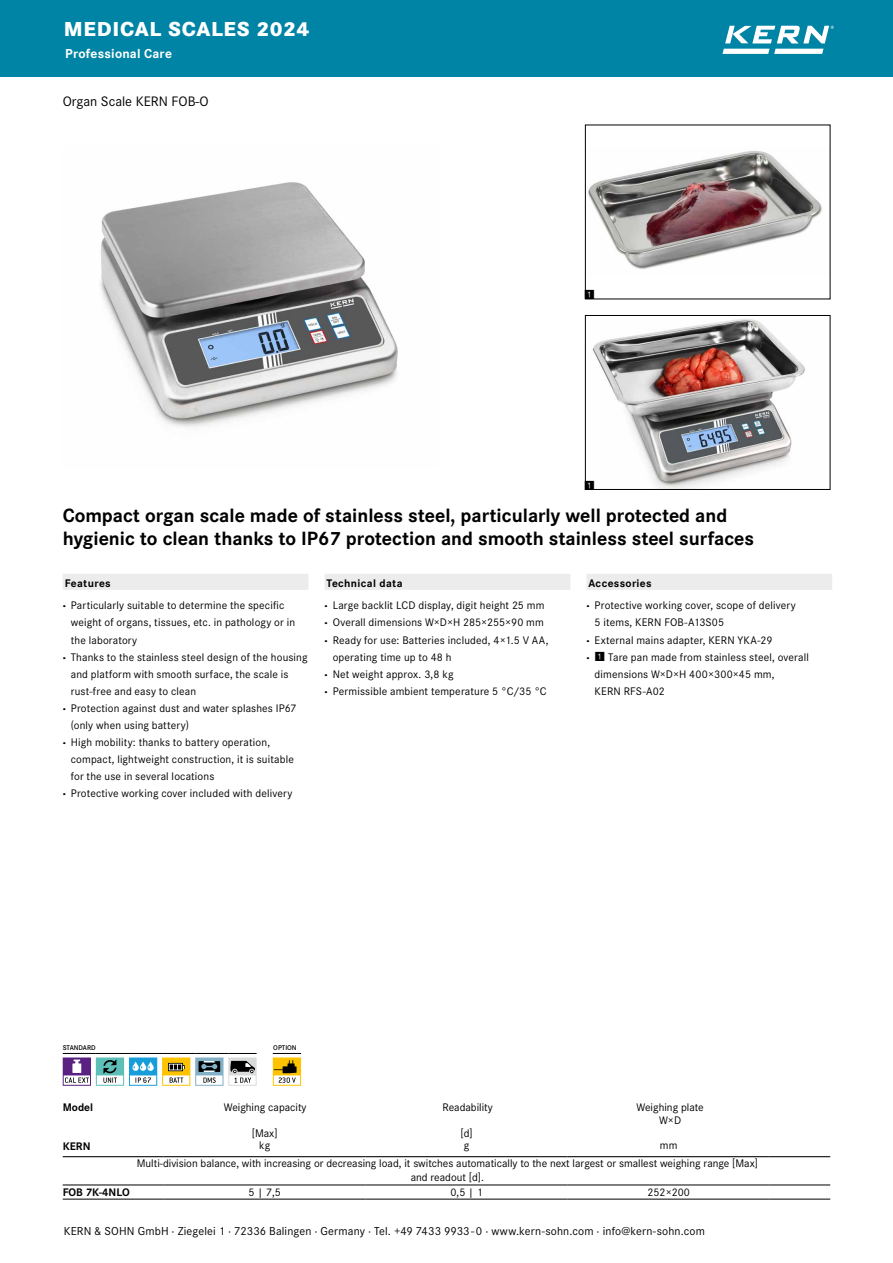
<style>
.page{position:relative;width:893px;height:1263px;background:#fff}
.page>*{position:absolute;margin:0;border:0;box-sizing:border-box;transform-origin:0 0}
.t1{font:800 21px "Corporate S Pro";letter-spacing:.03em;color:#fff}
.t2{font:700 19.95px/22.8px "Corporate S Pro";color:#000}
.t3{font:14.25px "Corporate S Pro";color:#000}
.t4{font:700 13.5px "Corporate S Pro";letter-spacing:.015em;color:#fff}
.t5{font:12.45px "Square Frame Neg";color:#000}
.t6{font:12px "Corporate S Pro";letter-spacing:.015em;color:#000}
.t7{font:11.4px/22.8px "Corporate S Pro";letter-spacing:.01em;color:#000}
.t8{font:700 11.4px "Corporate S Pro";color:#000}
.t9{font:600 7.2px "Corporate S Pro";color:#000}
.s1{font-weight:700}
.s2{font-weight:800}
.s3{font-family:"Square Frame Neg";font-size:12.45px}
</style>
<div class="page">
<hr style="left:63px;top:1156px;width:101px;height:1px;background:#000">
<hr style="left:164px;top:1156px;width:202px;height:1px;background:#000">
<hr style="left:366px;top:1156px;width:202px;height:1px;background:#000">
<hr style="left:568px;top:1156px;width:202px;height:1px;background:#000">
<hr style="left:770px;top:1156px;width:60px;height:1px;background:#000">
<hr style="left:63px;top:1185px;width:101px;height:1px;background:#000">
<hr style="left:164px;top:1185px;width:202px;height:1px;background:#000">
<hr style="left:366px;top:1185px;width:202px;height:1px;background:#000">
<hr style="left:568px;top:1185px;width:202px;height:1px;background:#000">
<hr style="left:770px;top:1185px;width:60px;height:1px;background:#000">
<hr style="left:63px;top:1199px;width:101px;height:1px;background:#000">
<hr style="left:164px;top:1199px;width:202px;height:1px;background:#000">
<hr style="left:366px;top:1199px;width:202px;height:1px;background:#000">
<hr style="left:568px;top:1199px;width:202px;height:1px;background:#000">
<hr style="left:770px;top:1199px;width:60px;height:1px;background:#000">
<svg style="left:63px;top:1053px;width:194px;height:33px"></svg>
<svg style="left:273px;top:1053px;width:28px;height:33px"></svg>
<img style="left:100px;top:182px;width:298px;height:245px">
<img style="left:588px;top:151px;width:234px;height:118px">
<img style="left:592px;top:318px;width:213px;height:170px">
<div style="left:585px;top:315px;width:245px;height:175px;border:1px solid #000"></div>
<div style="left:325px;top:574px;width:245px;height:16px;background:#ececec"></div>
<div style="left:586px;top:574px;width:246px;height:16px;background:#ececec"></div>
<div style="left:63px;top:574px;width:245px;height:16px;background:#ececec"></div>
<div style="left:0;top:0;width:893px;height:76px;background:#0084a5"></div>
<svg style="left:722px;top:49px;width:101px;height:5px"></svg>
<svg style="left:725px;top:26px;width:109px;height:17px"></svg>
<h1 class="t1" style="left:64px;top:12px;width:247px">MEDICAL SCALES 2024</h1>
<p class="t4" style="left:65px;top:43px;width:108px">Professional Care</p>
<p class="t3" style="left:63px;top:91px;width:147px">Organ Scale KERN FOB-O</p>
<p class="t5" style="left:584px;top:288px;width:12px">1</p>
<p class="t5" style="left:584px;top:478px;width:12px">1</p>
<h2 class="t2" style="left:63px;top:503px;width:693px">Compact organ scale made of stainless steel, particularly well protected and hygienic to clean thanks to IP67 protection and smooth stainless steel surfaces</h2>
<p class="t7" style="left:63px;top:570px;width:223px"><span class="s1">Features<br></span><span class="s2">·</span> Particularly suitable to determine the specific</p>
<p class="t7" style="left:71px;top:610px;width:226px">weight of organs, tissues, etc. in pathology or in</p>
<p class="t7" style="left:71px;top:627px;width:68px">the laboratory</p>
<p class="t7" style="left:63px;top:645px;width:246px"><span class="s2">·</span> Thanks to the stainless steel design of the housing</p>
<p class="t7" style="left:71px;top:662px;width:219px">and platform with smooth surface, the scale is</p>
<p class="t7" style="left:71px;top:679px;width:127px">rust-free and easy to clean</p>
<p class="t7" style="left:63px;top:696px;width:235px"><span class="s2">·</span> Protection against dust and water splashes IP67</p>
<p class="t7" style="left:71px;top:713px;width:120px">(only when using battery)</p>
<p class="t7" style="left:63px;top:730px;width:209px"><span class="s2">·</span> High mobility: thanks to battery operation,</p>
<p class="t7" style="left:71px;top:747px;width:225px">compact, lightweight construction, it is suitable</p>
<p class="t7" style="left:71px;top:764px;width:145px">for the use in several locations</p>
<p class="t7" style="left:63px;top:781px;width:231px"><span class="s2">·</span> Protective working cover included with delivery</p>
<p class="t7" style="left:325px;top:570px;width:221px"><span class="s1">Technical data<br></span><span class="s2">·</span> Large backlit LCD display, digit height 25 mm</p>
<p class="t7" style="left:325px;top:610px;width:221px"><span class="s2">·</span> Overall dimensions W×D×H 285×255×90 mm</p>
<p class="t7" style="left:325px;top:627px;width:225px"><span class="s2">·</span> Ready for use: Batteries included, 4×1.5 V AA,</p>
<p class="t7" style="left:333px;top:645px;width:120px">operating time up to 48 h</p>
<p class="t7" style="left:325px;top:662px;width:130px"><span class="s2">·</span> Net weight approx. 3,8 kg</p>
<p class="t7" style="left:325px;top:679px;width:224px"><span class="s2">·</span> Permissible ambient temperature 5 °C/35 °C</p>
<p class="t7" style="left:586px;top:570px;width:211px"><span class="s1">Accessories<br></span><span class="s2">·</span> Protective working cover, scope of delivery</p>
<p class="t7" style="left:595px;top:610px;width:131px">5 items, KERN FOB-A13S05</p>
<p class="t7" style="left:586px;top:627px;width:188px"><span class="s2">·</span> External mains adapter, KERN YKA-29</p>
<p class="t7" style="left:586px;top:645px;width:224px"><span class="s2">·</span> <span class="s3">1</span> Tare pan made from stainless steel, overall</p>
<p class="t7" style="left:595px;top:662px;width:181px">dimensions W×D×H 400×300×45 mm,</p>
<p class="t7" style="left:595px;top:679px;width:72px">KERN RFS-A02</p>
<p class="t9" style="left:63px;top:1042px;width:35px">STANDARD</p>
<p class="t9" style="left:273px;top:1042px;width:25px">OPTION</p>
<p class="t8" style="left:63px;top:1098px;width:32px">Model</p>
<p class="t7" style="left:224px;top:1095px;width:84px">Weighing capacity</p>
<p class="t7" style="left:442px;top:1095px;width:52px">Readability</p>
<p class="t7" style="left:636px;top:1100px;width:69px;line-height:12.8px;text-align:center">Weighing plate<br>W×D</p>
<p class="t7" style="left:137px;top:1155px;width:623px;line-height:14.1px;text-align:center">Multi-division balance, with increasing or decreasing load, it switches automatically to the next largest or smallest weighing range [Max] and readout [d].</p>
<p class="t7" style="left:252px;top:1125px;width:27px;line-height:12.9px;text-align:center">[Max] kg</p>
<p class="t7" style="left:461px;top:1124px;width:14px;line-height:14px">[d] g</p>
<p class="t8" style="left:63px;top:1137px;width:29px">KERN</p>
<p class="t7" style="left:660px;top:1133px;width:19px">mm</p>
<p class="t8" style="left:63px;top:1183px;width:69px">FOB 7K-4NLO</p>
<p class="t7" style="left:249px;top:1180px;width:34px">5 | 7,5</p>
<p class="t7" style="left:450px;top:1180px;width:34px">0,5 | 1</p>
<p class="t7" style="left:647px;top:1180px;width:44px">252×200</p>
<p class="t6" style="left:64px;top:1222px;width:643px">KERN &amp; SOHN GmbH · Ziegelei 1 · 72336 Balingen · Germany · Tel. +49 7433 9933 - 0 · www.kern-sohn.com · info@kern-sohn.com</p>
</div>
